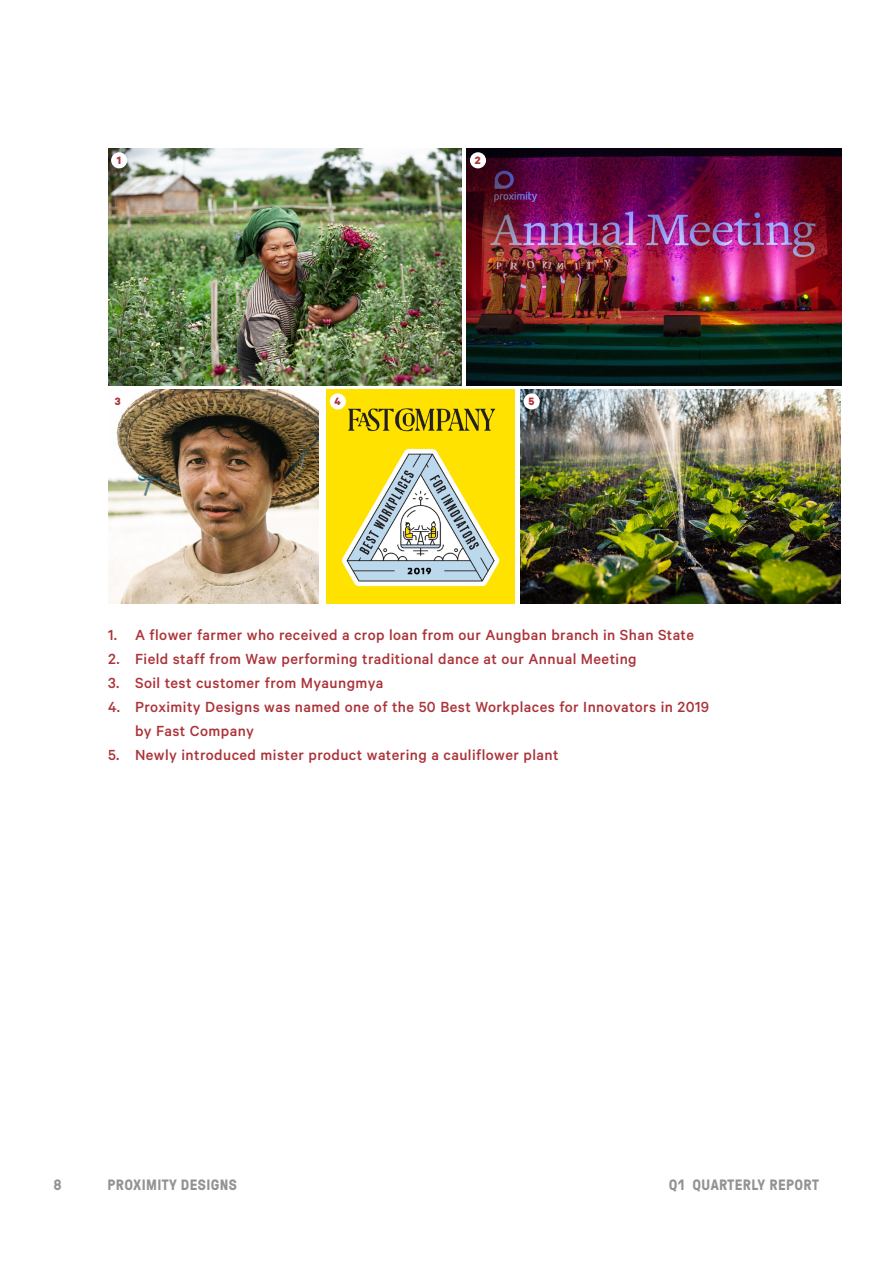
<style>
.page{position:relative;width:893px;height:1263px;background:#fff}
.page>*{position:absolute;margin:0;border:0;box-sizing:border-box;transform-origin:0 0}
.t1{font:500 16.5px/24px "Calibre";letter-spacing:.025em;color:#ab3439}
.t2{font:700 15px "GT Pressura";letter-spacing:.025em;color:#919396}
.t3{font:700 12px "Calibre";color:#ab3439}
</style>
<div class="page">
<img style="left:467px;top:149px;width:374px;height:236px">
<img style="left:108px;top:149px;width:354px;height:237px">
<img style="left:520px;top:390px;width:321px;height:214px">
<div style="left:326px;top:389px;width:188px;height:215px;background:#ffe200"></div>
<img style="left:334px;top:404px;width:166px;height:183px">
<img style="left:109px;top:389px;width:210px;height:214px">
<div style="left:111px;top:152px;width:16px;height:16px;background:#fff;border-radius:50%"></div>
<div style="left:110px;top:393px;width:16px;height:16px;background:#fff;border-radius:50%"></div>
<div style="left:330px;top:393px;width:16px;height:16px;background:#fff;border-radius:50%"></div>
<div style="left:524px;top:393px;width:16px;height:16px;background:#fff;border-radius:50%"></div>
<div style="left:470px;top:152px;width:16px;height:16px;background:#fff;border-radius:50%"></div>
<p class="t3" style="left:117px;top:153px;width:6px">1</p>
<p class="t3" style="left:475px;top:153px;width:7px">2</p>
<p class="t3" style="left:115px;top:394px;width:7px">3</p>
<p class="t3" style="left:334px;top:394px;width:8px">4</p>
<p class="t3" style="left:528px;top:394px;width:7px">5</p>
<p class="t1" style="left:108px;top:622px;width:588px">1. A flower farmer who received a crop loan from our Aungban branch in Shan State</p>
<p class="t1" style="left:108px;top:646px;width:530px">2. Field staff from Waw performing traditional dance at our Annual Meeting</p>
<p class="t1" style="left:108px;top:670px;width:277px">3. Soil test customer from Myaungmya</p>
<p class="t1" style="left:135px;top:694px;width:576px;text-indent:-27px">4. Proximity Designs was named one of the 50 Best Workplaces for Innovators in 2019 by Fast Company</p>
<p class="t1" style="left:108px;top:742px;width:452px">5. Newly introduced mister product watering a cauliflower plant</p>
<p class="t2" style="left:53px;top:1174px;width:10px">8</p>
<p class="t2" style="left:107px;top:1174px;width:131px">PROXIMITY DESIGNS</p>
<p class="t2" style="left:669px;top:1174px;width:151px">Q1 QUARTERLY REPORT</p>
</div>
